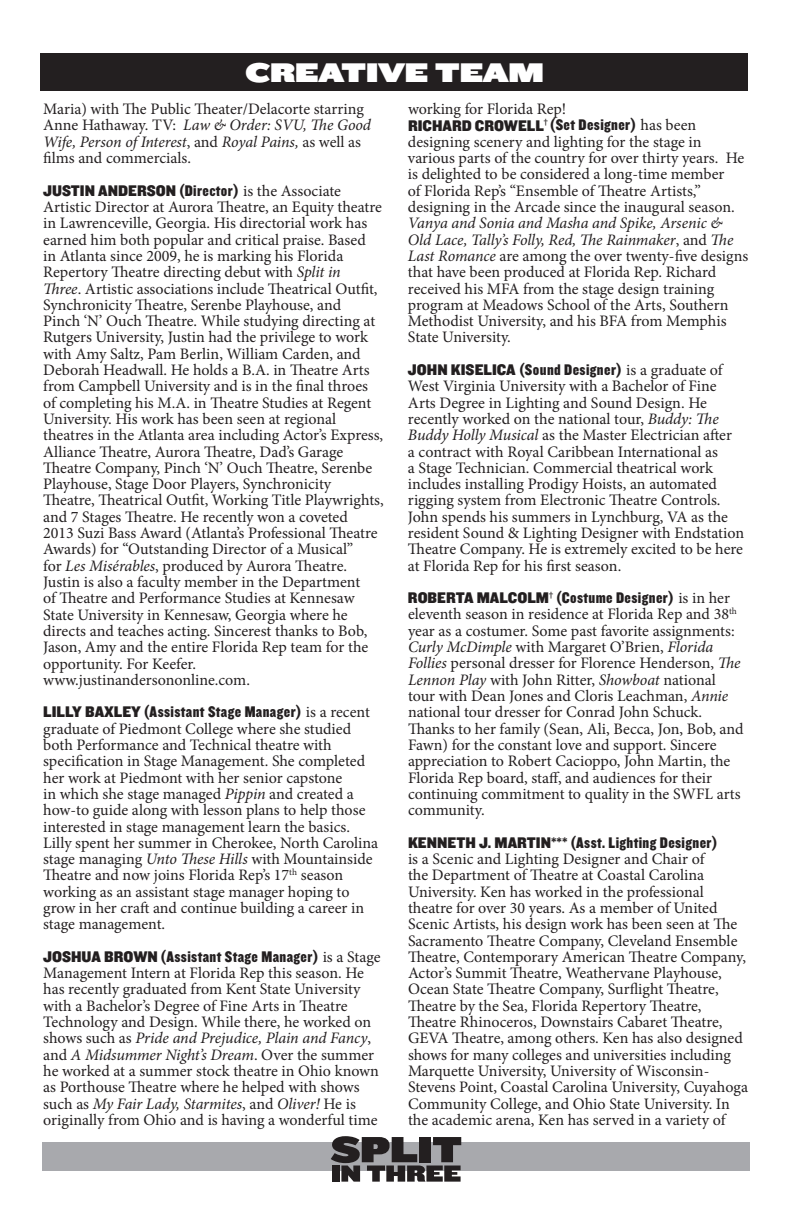
<style>
.page{position:relative;width:792px;height:1224px;background:#fff}
.page>*{position:absolute;margin:0;border:0;box-sizing:border-box;transform-origin:0 0}
.t1{font:28px "Knockout HTF94 Ultmt Sumo";color:#fff}
.t2{font:16px/16.4px "Minion Pro";color:#231f20}
.t3{font:16px "Knockout HTF70 Full Welterwt";letter-spacing:.025em;color:#231f20}
.t4{font:16px "Knockout HTF71 Full Middlewt";color:#231f20}
.s1{font-style:italic}
.s2{font-family:"Knockout HTF70 Full Welterwt"}
.s3{font-family:"Minion Pro"}
.s4{font-family:"Knockout HTF71 Full Middlewt"}
</style>
<div class="page">
<div style="left:42px;top:1142px;width:708px;height:29px;background:#a8a9ad"></div>
<svg style="left:331px;top:1136px;width:130px;height:46px"></svg>
<div style="left:41px;top:53px;width:707px;height:38px;background:#231f20"></div>
<h1 class="t1" style="left:245px;top:57px;width:300px">CREATIVE TEAM</h1>
<p class="t2" style="left:43px;top:101px;width:329px">Maria) with The Public Theater/Delacorte starring Anne Hathaway. TV: <span class="s1">Law &amp; Order: SVU, The Good Wife, Person of Interest</span>, and <span class="s1">Royal Pains,</span> as well as films and commercials.</p>
<p class="t4" style="left:43px;top:182px;width:299px">JUSTIN ANDERSON <span class="s2">(Director)</span> <span class="s3">is the Associate</span></p>
<p class="t2" style="left:43px;top:199px;width:342px">Artistic Director at Aurora Theatre, an Equity theatre in Lawrenceville, Georgia. His directorial work has earned him both popular and critical praise. Based<br>in Atlanta since 2009, he is marking his Florida Repertory Theatre directing debut with <span class="s1">Split in<br>Three</span>. Artistic associations include Theatrical Outfit, Synchronicity Theatre, Serenbe Playhouse, and<br>Pinch ‘N’ Ouch Theatre. While studying directing at Rutgers University, Justin had the privilege to work with Amy Saltz, Pam Berlin, William Carden, and Deborah Headwall. He holds a B.A. in Theatre Arts from Campbell University and is in the final throes of completing his M.A. in Theatre Studies at Regent University. His work has been seen at regional theatres in the Atlanta area including Actor’s Express, Alliance Theatre, Aurora Theatre, Dad’s Garage Theatre Company, Pinch ‘N’ Ouch Theatre, Serenbe Playhouse, Stage Door Players, Synchronicity Theatre, Theatrical Outfit, Working Title Playwrights, and 7 Stages Theatre. He recently won a coveted<br>2013 Suzi Bass Award (Atlanta’s Professional Theatre Awards) for “Outstanding Director of a Musical”<br>for <span class="s1">Les Misérables</span>, produced by Aurora Theatre.<br>Justin is also a faculty member in the Department<br>of Theatre and Performance Studies at Kennesaw State University in Kennesaw, Georgia where he directs and teaches acting. Sincerest thanks to Bob, Jason, Amy and the entire Florida Rep team for the opportunity. For Keefer. www.justinandersononline.com.</p>
<p class="t3" style="left:43px;top:704px;width:328px"><span class="s4">LILLY BAXLEY</span> (Assistant Stage Manager) <span class="s3">is a recent</span></p>
<p class="t2" style="left:43px;top:721px;width:337px">graduate of Piedmont College where she studied both Performance and Technical theatre with specification in Stage Management. She completed her work at Piedmont with her senior capstone<br>in which she stage managed <span class="s1">Pippin</span> and created a how-to guide along with lesson plans to help those interested in stage management learn the basics.<br>Lilly spent her summer in Cherokee, North Carolina stage managing <span class="s1">Unto These Hills</span> with Mountainside Theatre and now joins Florida Rep’s 17<sup>th</sup> season working as an assistant stage manager hoping to grow in her craft and continue building a career in stage management.</p>
<p class="t3" style="left:43px;top:948px;width:339px"><span class="s4">JOSHUA BROWN</span>(Assistant Stage Manager) <span class="s3">is a Stage</span></p>
<p class="t2" style="left:43px;top:965px;width:337px">Management Intern at Florida Rep this season. He has recently graduated from Kent State University with a Bachelor’s Degree of Fine Arts in Theatre Technology and Design. While there, he worked on shows such as <span class="s1">Pride and Prejudice, Plain and Fancy</span>, and <span class="s1">A Midsummer Night’s Dream</span>. Over the summer he worked at a summer stock theatre in Ohio known as Porthouse Theatre where he helped with shows such as <span class="s1">My Fair Lady, Starmites</span>, and <span class="s1">Oliver!</span> He is originally from Ohio and is having a wonderful time</p>
<p class="t2" style="left:408px;top:101px;width:160px">working for Florida Rep!</p>
<p class="t4" style="left:408px;top:117px;width:290px">RICHARD CROWELL<sup>†</sup> <span class="s2">(Set Designer)</span> <span class="s3">has been</span></p>
<p class="t2" style="left:408px;top:134px;width:338px">designing scenery and lighting for the stage in various parts of the country for over thirty years. He is delighted to be considered a long-time member<br>of Florida Rep’s “Ensemble of Theatre Artists,” designing in the Arcade since the inaugural season.</p>
<p class="t2" style="left:408px;top:215px;width:342px"><span class="s1">Vanya and Sonia and Masha and Spike, Arsenic &amp; Old Lace, Tally’s Folly, Red, The Rainmaker</span>, and <span class="s1">The Last Romance</span> are among the over twenty-five designs that have been produced at Florida Rep. Richard received his MFA from the stage design training program at Meadows School of the Arts, Southern Methodist University, and his BFA from Memphis State University.</p>
<p class="t3" style="left:408px;top:361px;width:316px"><span class="s4">JOHN KISELICA</span> (Sound Designer) <span class="s3">is a graduate of</span></p>
<p class="t2" style="left:408px;top:378px;width:338px">West Virginia University with a Bachelor of Fine Arts Degree in Lighting and Sound Design. He recently worked on the national tour, <span class="s1">Buddy: The Buddy Holly Musical</span> as the Master Electrician after<br>a contract with Royal Caribbean International as<br>a Stage Technician. Commercial theatrical work includes installing Prodigy Hoists, an automated rigging system from Electronic Theatre Controls.<br>John spends his summers in Lynchburg, VA as the resident Sound &amp; Lighting Designer with Endstation Theatre Company. He is extremely excited to be here at Florida Rep for his first season.</p>
<p class="t3" style="left:408px;top:589px;width:324px"><span class="s4">ROBERTA MALCOLM</span><sup>†</sup> (Costume Designer) <span class="s3">is in her</span></p>
<p class="t2" style="left:408px;top:606px;width:337px">eleventh season in residence at Florida Rep and 38<sup>th </sup>year as a costumer. Some past favorite assignments:<br><span class="s1">Curly McDimple</span> with Margaret O’Brien, <span class="s1">Florida Follies</span> personal dresser for Florence Henderson, <span class="s1">The Lennon Play</span> with John Ritter, <span class="s1">Showboat</span> national tour with Dean Jones and Cloris Leachman, <span class="s1">Annie </span>national tour dresser for Conrad John Schuck.<br>Thanks to her family (Sean, Ali, Becca, Jon, Bob, and Fawn) for the constant love and support. Sincere appreciation to Robert Cacioppo, John Martin, the Florida Rep board, staff, and audiences for their continuing commitment to quality in the SWFL arts community.</p>
<p class="t3" style="left:408px;top:834px;width:311px"><span class="s4">KENNETH J. MARTIN***</span>(Asst. Lighting Designer)</p>
<p class="t2" style="left:408px;top:851px;width:342px">is a Scenic and Lighting Designer and Chair of<br>the Department of Theatre at Coastal Carolina University. Ken has worked in the professional theatre for over 30 years. As a member of United Scenic Artists, his design work has been seen at The Sacramento Theatre Company, Cleveland Ensemble Theatre, Contemporary American Theatre Company, Actor’s Summit Theatre, Weathervane Playhouse, Ocean State Theatre Company, Surflight Theatre, Theatre by the Sea, Florida Repertory Theatre, Theatre Rhinoceros, Downstairs Cabaret Theatre, GEVA Theatre, among others. Ken has also designed shows for many colleges and universities including Marquette University, University of Wisconsin-Stevens Point, Coastal Carolina University, Cuyahoga Community College, and Ohio State University. In the academic arena, Ken has served in a variety of</p>
</div>
